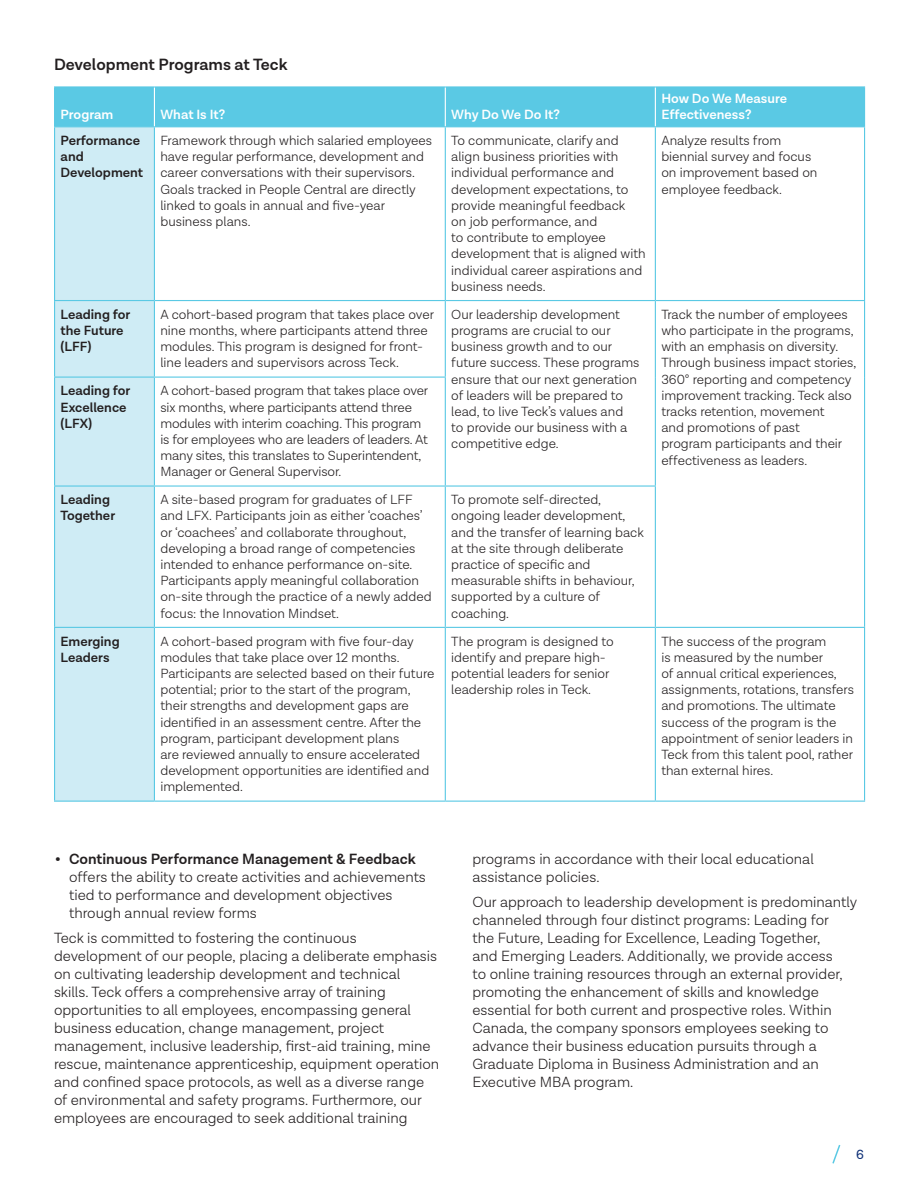
<style>
.page{position:relative;width:918px;height:1188px;background:#fff}
.page>*{position:absolute;margin:0;border:0;box-sizing:border-box;transform-origin:0 0}
.t1{font:600 16.5px "Lota Grotesque";color:#231f20}
.t2{font:300 15px/18px "Lota Grotesque";color:#231f20}
.t3{font:300 13.5px/16.2px "Lota Grotesque";color:#231f20}
.t4{font:600 13.5px/16.2px "Lota Grotesque";color:#231f20}
.t5{font:600 13.5px/16.2px "Lota Grotesque";color:#fff}
.t6{font:13.5px "Lota Grotesque";color:#0d2f76}
.s1{font-size:22.5px}
.s2{font-weight:600}
</style>
<div class="page">
<svg style="left:832px;top:1145px;width:9px;height:19px"></svg>
<div style="left:55px;top:88px;width:809px;height:38px;background:#5ac9e4"></div>
<div style="left:55px;top:127px;width:99px;height:674px;background:#cfecf5"></div>
<hr style="left:54px;top:86px;width:100px;height:2px;background:#5ac9e4">
<hr style="left:54px;top:88px;width:1px;height:38px;background:#5ac9e4">
<hr style="left:154px;top:86px;width:291px;height:2px;background:#5ac9e4">
<hr style="left:445px;top:86px;width:210px;height:2px;background:#5ac9e4">
<hr style="left:655px;top:86px;width:210px;height:2px;background:#5ac9e4">
<hr style="left:864px;top:88px;width:1px;height:38px;background:#5ac9e4">
<hr style="left:54px;top:126px;width:100px;height:1px;background:#5ac9e4">
<hr style="left:154px;top:126px;width:291px;height:1px;background:#5ac9e4">
<hr style="left:445px;top:126px;width:210px;height:1px;background:#5ac9e4">
<hr style="left:655px;top:126px;width:210px;height:1px;background:#5ac9e4">
<hr style="left:54px;top:127px;width:1px;height:173px;background:#5ac9e4">
<hr style="left:154px;top:127px;width:1px;height:173px;background:#5ac9e4">
<hr style="left:445px;top:127px;width:1px;height:173px;background:#5ac9e4">
<hr style="left:655px;top:127px;width:1px;height:173px;background:#5ac9e4">
<hr style="left:864px;top:127px;width:1px;height:173px;background:#5ac9e4">
<hr style="left:54px;top:300px;width:100px;height:1px;background:#5ac9e4">
<hr style="left:54px;top:301px;width:1px;height:76px;background:#5ac9e4">
<hr style="left:154px;top:300px;width:291px;height:1px;background:#5ac9e4">
<hr style="left:154px;top:301px;width:1px;height:76px;background:#5ac9e4">
<hr style="left:445px;top:300px;width:210px;height:1px;background:#5ac9e4">
<hr style="left:445px;top:301px;width:1px;height:76px;background:#5ac9e4">
<hr style="left:655px;top:300px;width:210px;height:1px;background:#5ac9e4">
<hr style="left:655px;top:301px;width:1px;height:76px;background:#5ac9e4">
<hr style="left:864px;top:301px;width:1px;height:76px;background:#5ac9e4">
<hr style="left:655px;top:377px;width:1px;height:108px;background:#5ac9e4">
<hr style="left:864px;top:377px;width:1px;height:109px;background:#5ac9e4">
<hr style="left:864px;top:486px;width:1px;height:141px;background:#5ac9e4">
<hr style="left:864px;top:628px;width:1px;height:173px;background:#5ac9e4">
<hr style="left:54px;top:377px;width:100px;height:1px;background:#5ac9e4">
<hr style="left:54px;top:378px;width:1px;height:107px;background:#5ac9e4">
<hr style="left:154px;top:377px;width:292px;height:1px;background:#5ac9e4">
<hr style="left:154px;top:378px;width:1px;height:107px;background:#5ac9e4">
<hr style="left:445px;top:378px;width:1px;height:107px;background:#5ac9e4">
<hr style="left:54px;top:485px;width:100px;height:2px;background:#5ac9e4">
<hr style="left:54px;top:487px;width:1px;height:140px;background:#5ac9e4">
<hr style="left:154px;top:485px;width:291px;height:2px;background:#5ac9e4">
<hr style="left:154px;top:487px;width:1px;height:140px;background:#5ac9e4">
<hr style="left:445px;top:485px;width:211px;height:2px;background:#5ac9e4">
<hr style="left:445px;top:487px;width:1px;height:140px;background:#5ac9e4">
<hr style="left:655px;top:487px;width:1px;height:140px;background:#5ac9e4">
<hr style="left:54px;top:628px;width:1px;height:173px;background:#5ac9e4">
<hr style="left:154px;top:628px;width:1px;height:173px;background:#5ac9e4">
<hr style="left:445px;top:628px;width:1px;height:173px;background:#5ac9e4">
<hr style="left:655px;top:628px;width:1px;height:173px;background:#5ac9e4">
<hr style="left:54px;top:627px;width:100px;height:1px;background:#5ac9e4">
<hr style="left:154px;top:627px;width:291px;height:1px;background:#5ac9e4">
<hr style="left:445px;top:627px;width:210px;height:1px;background:#5ac9e4">
<hr style="left:655px;top:627px;width:210px;height:1px;background:#5ac9e4">
<hr style="left:54px;top:801px;width:100px;height:1px;background:#5ac9e4">
<hr style="left:154px;top:801px;width:291px;height:1px;background:#5ac9e4">
<hr style="left:445px;top:801px;width:210px;height:1px;background:#5ac9e4">
<hr style="left:655px;top:801px;width:210px;height:1px;background:#5ac9e4">
<hr style="left:154px;top:88px;width:1px;height:38px;background:#fff">
<hr style="left:445px;top:88px;width:1px;height:38px;background:#fff">
<hr style="left:655px;top:88px;width:1px;height:38px;background:#fff">
<p class="t1" style="left:54px;top:55px;width:235px">Development Programs at Teck</p>
<p class="t5" style="left:61px;top:107px;width:54px">Program</p>
<p class="t5" style="left:160px;top:107px;width:66px">What Is It?</p>
<p class="t5" style="left:451px;top:107px;width:110px">Why Do We Do It?</p>
<p class="t5" style="left:661px;top:91px;width:127px">How Do We Measure<br>Effectiveness?</p>
<p class="t4" style="left:61px;top:133px;width:84px">Performance and<br>Development</p>
<p class="t3" style="left:160px;top:133px;width:273px">Framework through which salaried employees have regular performance, development and career conversations with their supervisors.<br>Goals tracked in People Central are directly linked to goals in annual and five-year business plans.</p>
<p class="t3" style="left:451px;top:133px;width:196px">To communicate, clarify and align business priorities with individual performance and development expectations, to provide meaningful feedback<br>on job performance, and<br>to contribute to employee development that is aligned with individual career aspirations and business needs.</p>
<p class="t3" style="left:661px;top:133px;width:158px">Analyze results from biennial survey and focus on improvement based on employee feedback.</p>
<p class="t4" style="left:61px;top:307px;width:71px">Leading for the Future (LFF)</p>
<p class="t3" style="left:160px;top:306px;width:275px">A cohort-based program that takes place over nine months, where participants attend three modules. This program is designed for front&shy;line leaders and supervisors across Teck.</p>
<p class="t3" style="left:451px;top:306px;width:190px">Our leadership development programs are crucial to our business growth and to our future success. These programs ensure that our next generation of leaders will be prepared to lead, to live Teck’s values and<br>to provide our business with a competitive edge.</p>
<p class="t3" style="left:661px;top:306px;width:197px">Track the number of employees who participate in the programs, with an emphasis on diversity.<br>Through business impact stories,<br>360° reporting and competency improvement tracking. Teck also tracks retention, movement<br>and promotions of past<br>program participants and their effectiveness as leaders.</p>
<p class="t4" style="left:61px;top:383px;width:71px">Leading for<br>Excellence (LFX)</p>
<p class="t3" style="left:160px;top:383px;width:269px">A cohort-based program that takes place over six months, where participants attend three modules with interim coaching. This program is for employees who are leaders of leaders. At many sites, this translates to Superintendent, Manager or General Supervisor.</p>
<p class="t4" style="left:61px;top:492px;width:56px">Leading<br>Together</p>
<p class="t3" style="left:160px;top:492px;width:273px">A site-based program for graduates of LFF and LFX. Participants join as either ‘coaches’ or ‘coachees’ and collaborate throughout, developing a broad range of competencies intended to enhance performance on-site.<br>Participants apply meaningful collaboration on-site through the practice of a newly added focus: the Innovation Mindset.</p>
<p class="t3" style="left:451px;top:492px;width:194px">To promote self-directed, ongoing leader development, and the transfer of learning back at the site through deliberate practice of specific and measurable shifts in behaviour, supported by a culture of coaching.</p>
<p class="t4" style="left:61px;top:633px;width:61px">Emerging<br>Leaders</p>
<p class="t3" style="left:160px;top:633px;width:276px">A cohort-based program with five four-day modules that take place over 12 months.<br>Participants are selected based on their future potential; prior to the start of the program, their strengths and development gaps are identified in an assessment centre. After the program, participant development plans<br>are reviewed annually to ensure accelerated development opportunities are identified and implemented.</p>
<p class="t3" style="left:451px;top:633px;width:164px">The program is designed to identify and prepare high&shy;potential leaders for senior leadership roles in Teck.</p>
<p class="t3" style="left:661px;top:633px;width:194px">The success of the program<br>is measured by the number<br>of annual critical experiences, assignments, rotations, transfers and promotions. The ultimate success of the program is the appointment of senior leaders in<br>Teck from this talent pool, rather than external hires.</p>
<p class="t2" style="left:69px;top:850px;width:358px;text-indent:-15px"><span class="s1">•</span> <span class="s2">Continuous Performance Management &amp; Feedback </span>offers the ability to create activities and achievements tied to performance and development objectives through annual review forms</p>
<p class="t2" style="left:54px;top:929px;width:387px">Teck is committed to fostering the continuous development of our people, placing a deliberate emphasis on cultivating leadership development and technical<br>skills. Teck offers a comprehensive array of training opportunities to all employees, encompassing general business education, change management, project management, inclusive leadership, first-aid training, mine rescue, maintenance apprenticeship, equipment operation and confined space protocols, as well as a diverse range of environmental and safety programs. Furthermore, our employees are encouraged to seek additional training</p>
<p class="t2" style="left:472px;top:850px;width:343px">programs in accordance with their local educational assistance policies.</p>
<p class="t2" style="left:472px;top:893px;width:386px">Our approach to leadership development is predominantly channeled through four distinct programs: Leading for<br>the Future, Leading for Excellence, Leading Together,<br>and Emerging Leaders. Additionally, we provide access<br>to online training resources through an external provider, promoting the enhancement of skills and knowledge essential for both current and prospective roles. Within Canada, the company sponsors employees seeking to advance their business education pursuits through a Graduate Diploma in Business Administration and an Executive MBA program.</p>
<p class="t6" style="left:856px;top:1147px;width:9px">6</p>
</div>
